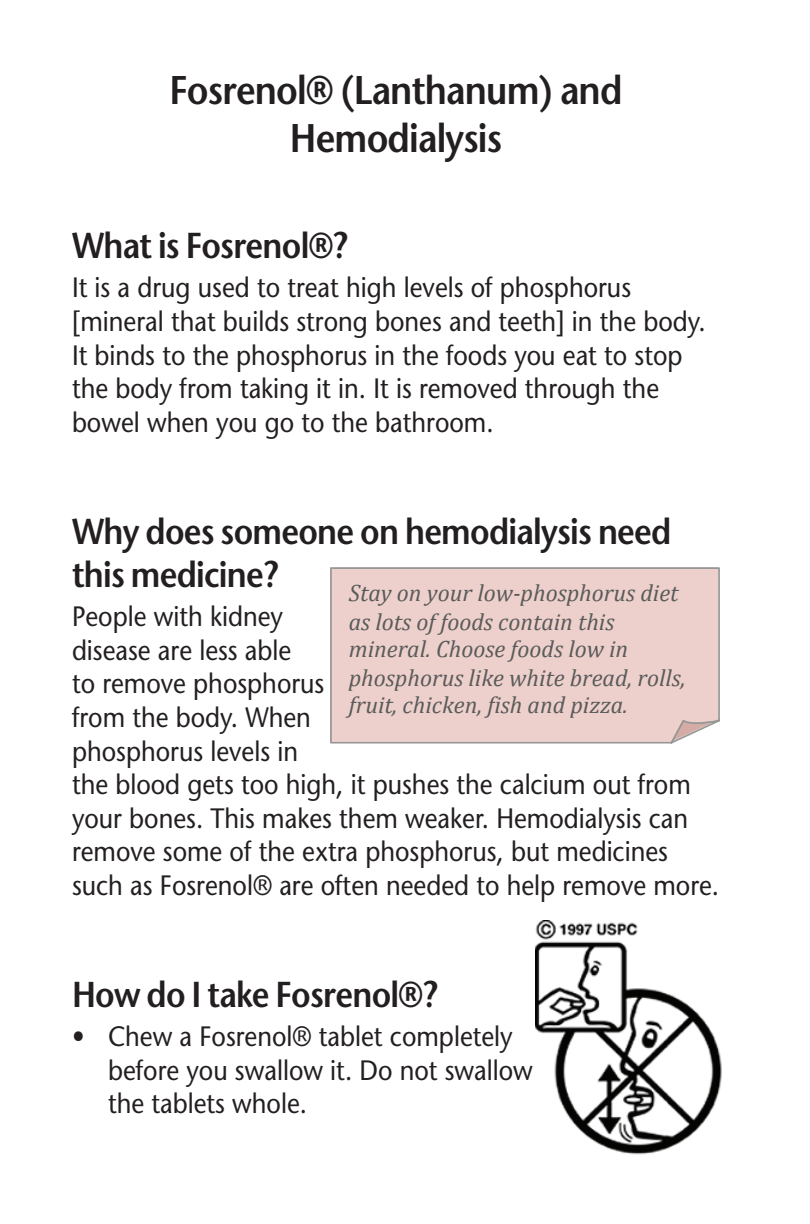
<style>
.page{position:relative;width:810px;height:1224px;background:#fff}
.page>*{position:absolute;margin:0;border:0;box-sizing:border-box;transform-origin:0 0}
.t1{font:600 40px/48px "Stone Sans";letter-spacing:-.025em;color:#231f20;text-align:center;scale:.9 1}
.t2{font:600 36px/43.2px "Stone Sans";letter-spacing:-.025em;color:#231f20;scale:.9 1}
.t3{font:28px/33.6px "Stone Sans";color:#231f20;scale:.9 1}
.t4{font:italic 23.8px/28px "Cambria";color:#5a5b5a}
</style>
<div class="page">
<div style="left:330px;top:567px;width:390px;height:177px;background:#edd0cc"></div>
<img style="left:535px;top:921px;width:187px;height:234px">
<h1 class="t1" style="left:169px;top:65px;width:505px">Fosrenol® (Lanthanum) and<br>Hemodialysis</h1>
<p class="t2" style="left:72px;top:223px;width:308px">What is Fosrenol®?</p>
<p class="t3" style="left:72px;top:271px;width:706px">It is a drug used to treat high levels of phosphorus [mineral that builds strong bones and teeth] in the body.<br>It binds to the phosphorus in the foods you eat to stop the body from taking it in. It is removed through the bowel when you go to the bathroom.</p>
<p class="t2" style="left:72px;top:509px;width:668px">Why does someone on hemodialysis need this medicine?</p>
<p class="t3" style="left:72px;top:599px;width:721px">People with kidney<br>disease are less able<br>to remove phosphorus<br>from the body. When<br>phosphorus levels in<br>the blood gets too high, it pushes the calcium out from your bones. This makes them weaker. Hemodialysis can remove some of the extra phosphorus, but medicines such as Fosrenol® are often needed to help remove more.</p>
<p class="t4" style="left:349px;top:578px;width:338px">Stay on your low--‐phosphorus diet as lots of foods contain this mineral. Choose foods low in phosphorus like white bread, rolls, fruit, chicken, fish and pizza.</p>
<p class="t2" style="left:72px;top:972px;width:407px">How do I take Fosrenol®?</p>
<p class="t3" style="left:108px;top:1019px;width:474px;text-indent:-36px">• Chew a Fosrenol® tablet completely before you swallow it. Do not swallow the tablets whole.</p>
</div>
